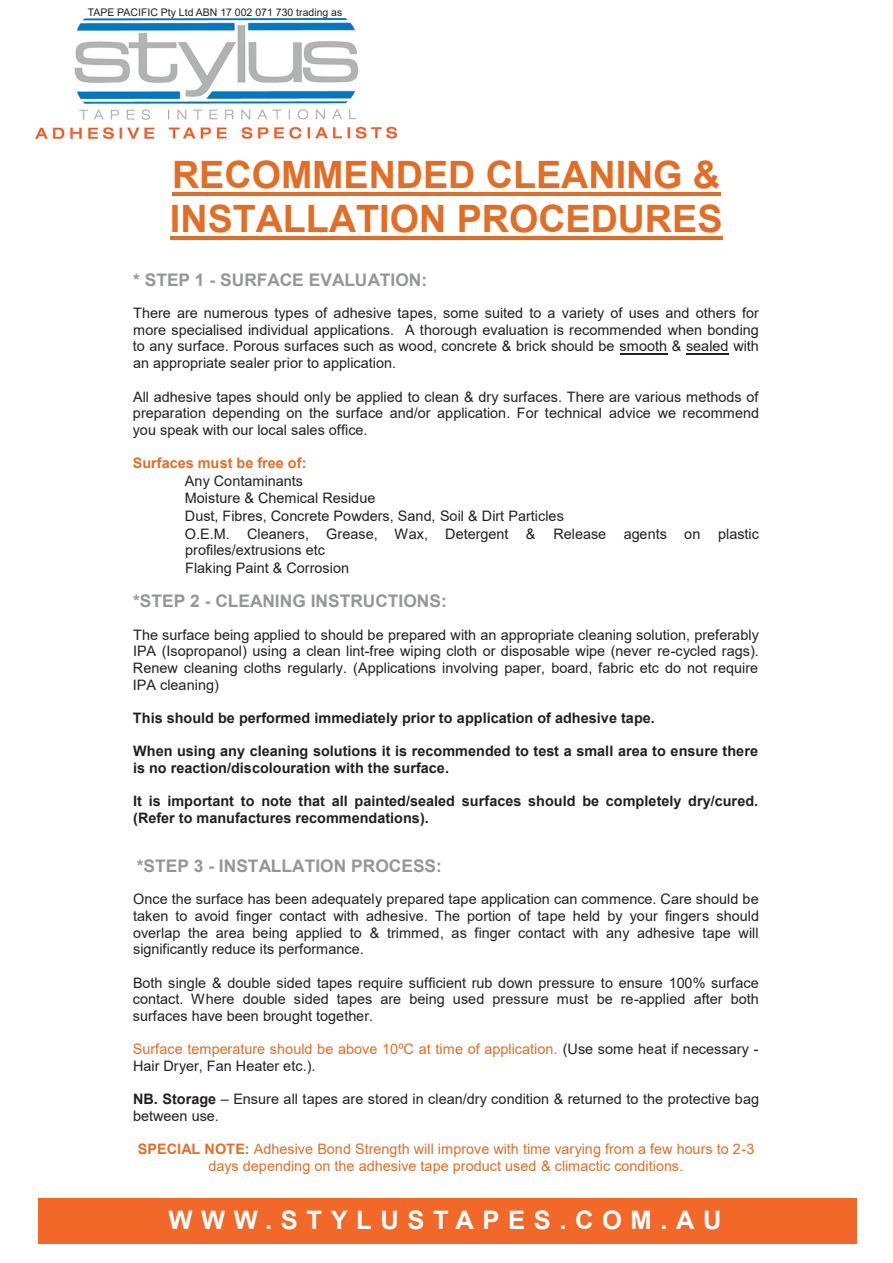
<style>
.page{position:relative;width:893px;height:1263px;background:#fff}
.page>*{position:absolute;margin:0;border:0;box-sizing:border-box;transform-origin:0 0}
.t1{font:700 37.65px/43.3px "Arial";color:#e26d25}
.t2{font:700 25.5px "Arial";letter-spacing:.34em;color:#fff}
.t3{font:700 17.4px "Arial";color:#949698}
.t4{font:14.4px/16.6px "Arial";color:#231f20;text-align:justify}
.t5{font:700 14.4px/16.6px "Arial";color:#231f20}
.t6{font:14.4px/16.5px "Arial";color:#e26d25}
.t7{font:700 14.4px "Arial";color:#e26d25}
.t8{font:10.5px "Arial";color:#231f20}
.s1{color:#231f20}
.s2{font-weight:700}
</style>
<div class="page">
<div style="left:38px;top:1199px;width:818px;height:45px;background:#f26829"></div>
<img style="left:36px;top:19px;width:361px;height:119px">
<hr style="left:172px;top:192px;width:548px;height:4px;background:#e26d25">
<hr style="left:170px;top:236px;width:552px;height:4px;background:#e26d25">
<hr style="left:620px;top:353px;width:47px;height:1px;background:#231f20">
<hr style="left:686px;top:353px;width:43px;height:1px;background:#231f20">
<p class="t8" style="left:88px;top:5px;width:256px">TAPE PACIFIC Pty Ltd ABN 17 002 071 730 trading as</p>
<h1 class="t1" style="left:170px;top:154px;width:554px">RECOMMENDED CLEANING &amp;<br>INSTALLATION PROCEDURES</h1>
<p class="t3" style="left:133px;top:268px;width:296px">* STEP 1 - SURFACE EVALUATION:</p>
<p class="t4" style="left:133px;top:305px;width:628px">There are numerous types of adhesive tapes, some suited to a variety of uses and others for more specialised individual applications. A thorough evaluation is recommended when bonding to any surface. Porous surfaces such as wood, concrete &amp; brick should be smooth &amp; sealed with an appropriate sealer prior to application.</p>
<p class="t4" style="left:133px;top:388px;width:628px">All adhesive tapes should only be applied to clean &amp; dry surfaces. There are various methods of preparation depending on the surface and/or application. For technical advice we recommend you speak with our local sales office.</p>
<p class="t7" style="left:133px;top:453px;width:175px">Surfaces must be free of:</p>
<p class="t4" style="left:185px;top:472px;width:576px;line-height:17.4px;text-align:left">Any Contaminants<br>Moisture &amp; Chemical Residue<br>Dust, Fibres, Concrete Powders, Sand, Soil &amp; Dirt Particles<br>O.E.M. Cleaners, Grease, Wax, Detergent &amp; Release agents on plastic profiles/extrusions etc<br>Flaking Paint &amp; Corrosion</p>
<p class="t3" style="left:133px;top:589px;width:315px">*STEP 2 - CLEANING INSTRUCTIONS:</p>
<p class="t4" style="left:133px;top:626px;width:628px">The surface being applied to should be prepared with an appropriate cleaning solution, preferably IPA (Isopropanol) using a clean lint-free wiping cloth or disposable wipe (never re-cycled rags).<br>Renew cleaning cloths regularly. (Applications involving paper, board, fabric etc do not require IPA cleaning)</p>
<p class="t5" style="left:133px;top:709px;width:524px">This should be performed immediately prior to application of adhesive tape.</p>
<p class="t5" style="left:133px;top:743px;width:626px">When using any cleaning solutions it is recommended to test a small area to ensure there is no reaction/discolouration with the surface.</p>
<p class="t5" style="left:133px;top:793px;width:626px">It is important to note that all painted/sealed surfaces should be completely dry/cured. (Refer to manufactures recommendations).</p>
<p class="t3" style="left:137px;top:854px;width:307px">*STEP 3 - INSTALLATION PROCESS:</p>
<p class="t4" style="left:133px;top:891px;width:628px">Once the surface has been adequately prepared tape application can commence. Care should be taken to avoid finger contact with adhesive. The portion of tape held by your fingers should overlap the area being applied to &amp; trimmed, as finger contact with any adhesive tape will significantly reduce its performance.</p>
<p class="t4" style="left:133px;top:974px;width:627px">Both single &amp; double sided tapes require sufficient rub down pressure to ensure 100% surface contact. Where double sided tapes are being used pressure must be re-applied after both surfaces have been brought together.</p>
<p class="t6" style="left:133px;top:1041px;width:627px">Surface temperature should be above 10ºC at time of application. <span class="s1">(Use some heat if necessary -<br>Hair Dryer, Fan Heater etc.).</span></p>
<p class="t4" style="left:133px;top:1090px;width:627px"><span class="s2">NB. Storage</span> – Ensure all tapes are stored in clean/dry condition &amp; returned to the protective bag between use.</p>
<p class="t6" style="left:138px;top:1140px;width:618px;text-align:center"><span class="s2">SPECIAL NOTE:</span> Adhesive Bond Strength will improve with time varying from a few hours to 2-3 days depending on the adhesive tape product used &amp; climactic conditions.</p>
<h2 class="t2" style="left:168px;top:1202px;width:555px">WWW.STYLUSTAPES.COM.AU</h2>
</div>
